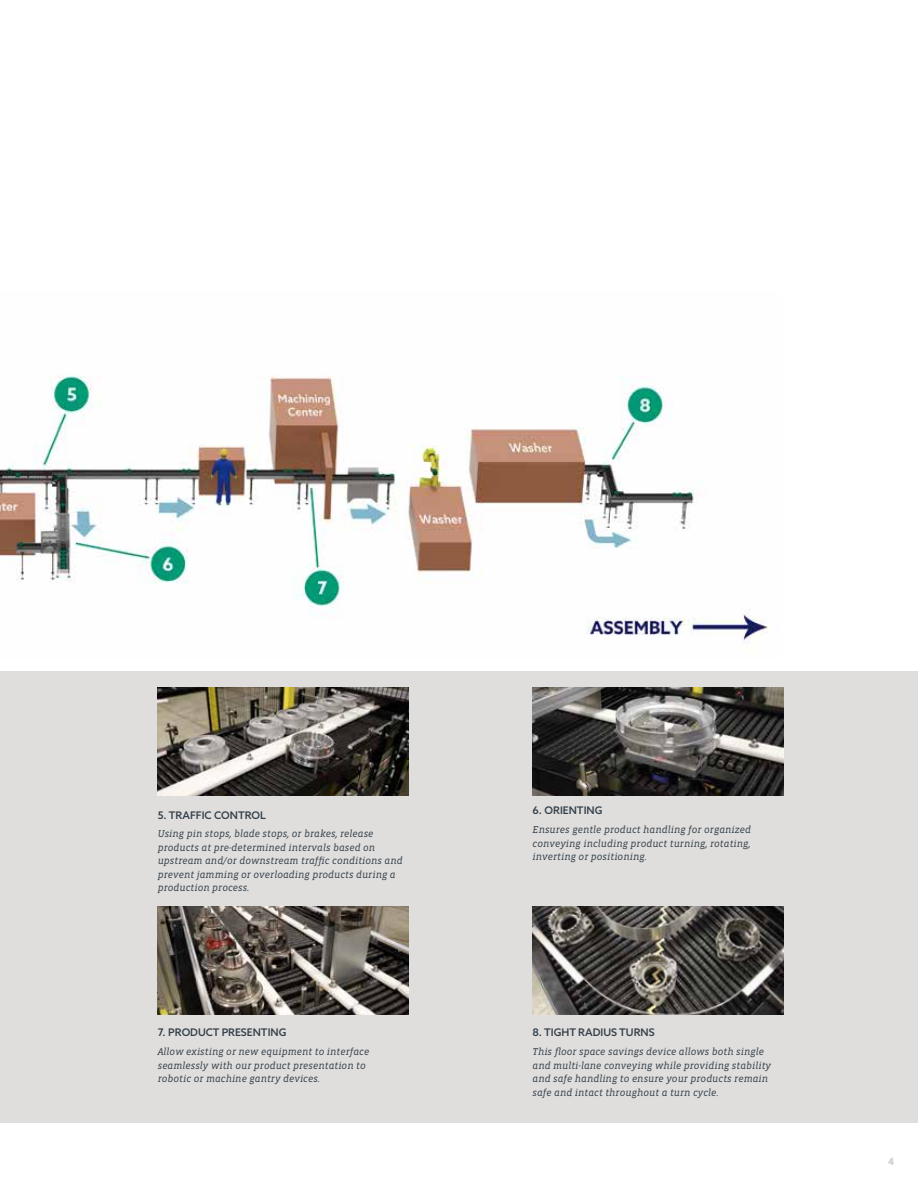
<style>
.page{position:relative;width:918px;height:1188px;background:#fff}
.page>*{position:absolute;margin:0;border:0;box-sizing:border-box;transform-origin:0 0}
.t1{font:500 10.5px "Azo Sans";color:#323e48}
.t2{font:italic 10.2px/13.5px "Vista Slab OTCE";color:#323e48}
.t3{font:700 10.2px "Azo Sans";color:#d0cfcd}
</style>
<div class="page">
<div style="left:0;top:672px;width:918px;height:451px;background:#dcdbda"></div>
<img style="left:0;top:375px;width:768px;height:268px">
<img style="left:158px;top:906px;width:251px;height:108px">
<img style="left:158px;top:687px;width:251px;height:108px">
<img style="left:533px;top:906px;width:250px;height:108px">
<img style="left:533px;top:687px;width:250px;height:108px">
<p class="t1" style="left:158px;top:808px;width:110px">5. TRAFFIC CONTROL</p>
<p class="t2" style="left:158px;top:827px;width:247px">Using pin stops, blade stops, or brakes, release products at pre-determined intervals based on upstream and/or downstream traffic conditions and prevent jamming or overloading products during a production process.</p>
<p class="t1" style="left:158px;top:1026px;width:130px">7. PRODUCT PRESENTING</p>
<p class="t2" style="left:158px;top:1045px;width:213px">Allow existing or new equipment to interface seamlessly with our product presentation to robotic or machine gantry devices.</p>
<p class="t1" style="left:533px;top:804px;width:71px">6. ORIENTING</p>
<p class="t2" style="left:533px;top:823px;width:220px;text-align:justify">Ensures gentle product handling for organized conveying including product turning, rotating, inverting or positioning.</p>
<p class="t1" style="left:533px;top:1026px;width:124px">8. TIGHT RADIUS TURNS</p>
<p class="t2" style="left:533px;top:1045px;width:240px">This floor space savings device allows both single and multi-lane conveying while providing stability and safe handling to ensure your products remain safe and intact throughout a turn cycle.</p>
<p class="t3" style="left:888px;top:1155px;width:8px">4</p>
</div>
